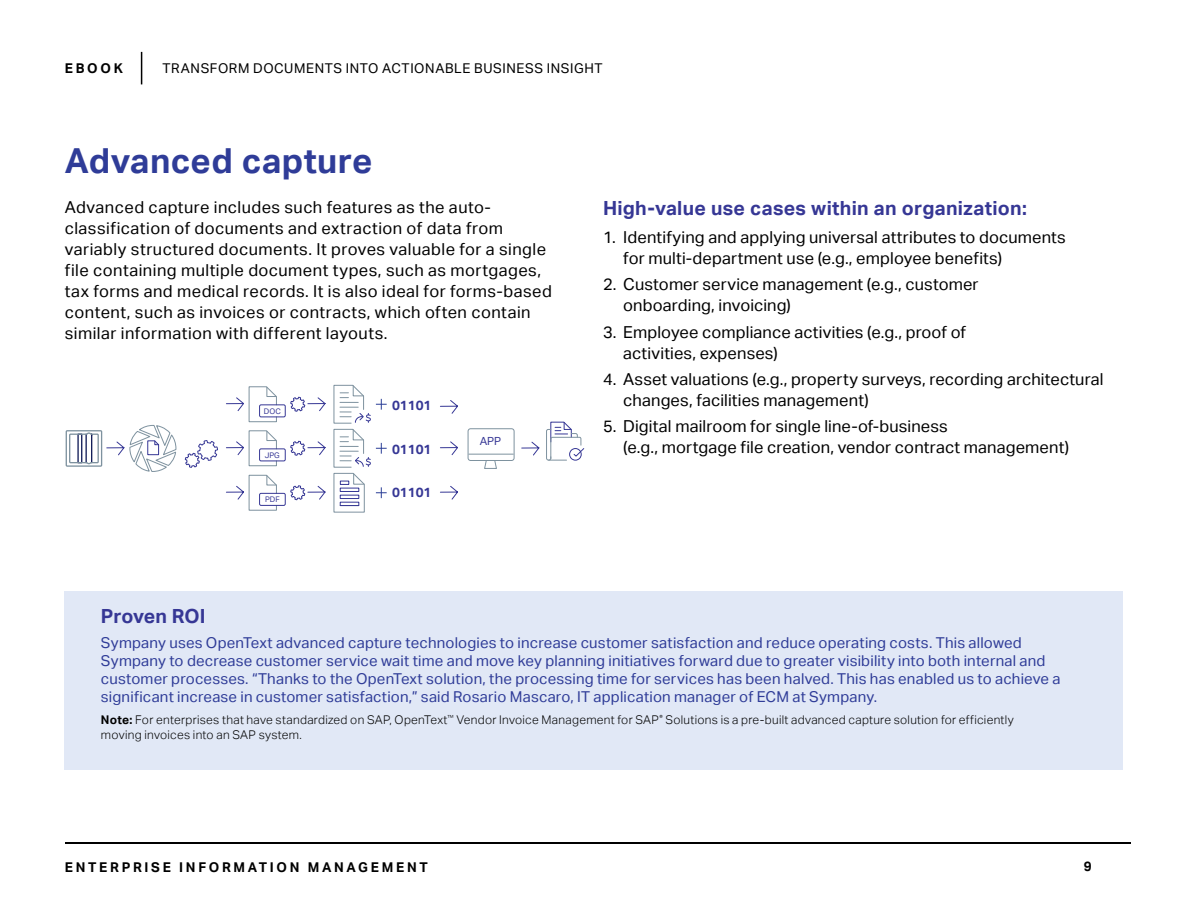
<style>
.page{position:relative;width:1188px;height:918px;background:#fff}
.page>*{position:absolute;margin:0;border:0;box-sizing:border-box;transform-origin:0 0}
.t1{font:700 34.5px "Aktiv Grotesk";letter-spacing:.01em;color:#2f3c98}
.t2{font:700 19.5px "Aktiv Grotesk";letter-spacing:.015em;color:#363795}
.t3{font:700 19.5px "Aktiv Grotesk";letter-spacing:-.005em;color:#363795}
.t4{font:16.5px/21px "Aktiv Grotesk";letter-spacing:.015em;color:#000}
.t5{font:15px/18px "Aktiv Grotesk";letter-spacing:.01em;color:#2f3c98}
.t6{font:13.5px "Aktiv Grotesk";letter-spacing:.045em;color:#000}
.t7{font:700 13.5px "Aktiv Grotesk";letter-spacing:.2em;color:#000}
.t8{font:700 13.35px "Aktiv Grotesk";color:#363795}
.t9{font:300 12px/15px "Aktiv Grotesk";letter-spacing:.025em;color:#000}
.t10{font:11.25px "Aktiv Grotesk";color:#363795}
.t11{font:7.65px "Aktiv Grotesk";color:#363795}
.s1{font-weight:700}
</style>
<div class="page">
<hr style="left:65px;top:842px;width:1065px;height:2px;background:#000">
<hr style="left:141px;top:52px;width:1px;height:32px;background:#000">
<div style="left:468px;top:428px;width:47px;height:33px;border:1px solid #7e929f;border-radius:3px"></div>
<hr style="left:469px;top:454px;width:44px;height:1px;background:#7e929f">
<svg style="left:484px;top:460px;width:13px;height:9px"></svg>
<svg style="left:65px;top:425px;width:112px;height:47px"></svg>
<svg style="left:440px;top:400px;width:18px;height:14px"></svg>
<svg style="left:440px;top:441px;width:18px;height:14px"></svg>
<svg style="left:521px;top:441px;width:19px;height:15px"></svg>
<svg style="left:440px;top:486px;width:18px;height:14px"></svg>
<svg style="left:184px;top:440px;width:34px;height:28px"></svg>
<svg style="left:290px;top:396px;width:36px;height:16px"></svg>
<svg style="left:290px;top:440px;width:36px;height:16px"></svg>
<svg style="left:290px;top:485px;width:36px;height:16px"></svg>
<svg style="left:226px;top:386px;width:51px;height:37px"></svg>
<div style="left:259px;top:404px;width:27px;height:13px;border:1px solid #363795;border-radius:2px"></div>
<svg style="left:226px;top:430px;width:51px;height:37px"></svg>
<div style="left:259px;top:448px;width:27px;height:13px;border:1px solid #363795;border-radius:2px"></div>
<svg style="left:226px;top:474px;width:51px;height:37px"></svg>
<div style="left:259px;top:493px;width:27px;height:13px;border:1px solid #363795;border-radius:2px"></div>
<svg style="left:333px;top:385px;width:54px;height:128px"></svg>
<svg style="left:546px;top:421px;width:39px;height:40px"></svg>
<div style="left:65px;top:591px;width:1058px;height:179px;background:#e1e8f6"></div>
<p class="t7" style="left:65px;top:60px;width:59px">EBOOK</p>
<p class="t6" style="left:163px;top:60px;width:442px">TRANSFORM DOCUMENTS INTO ACTIONABLE BUSINESS INSIGHT</p>
<h1 class="t1" style="left:65px;top:141px;width:309px">Advanced capture</h1>
<p class="t4" style="left:65px;top:197px;width:489px">Advanced capture includes such features as the auto&shy;classification of documents and extraction of data from variably structured documents. It proves valuable for a single file containing multiple document types, such as mortgages, tax forms and medical records. It is also ideal for forms-based content, such as invoices or contracts, which often contain similar information with different layouts.</p>
<p class="t2" style="left:603px;top:197px;width:425px">High-value use cases within an organization:</p>
<p class="t4" style="left:623px;top:227px;width:444px;text-indent:-20px">1. Identifying and applying universal attributes to documents for multi-department use (e.g., employee benefits)</p>
<p class="t4" style="left:623px;top:274px;width:357px;text-indent:-20px">2. Customer service management (e.g., customer onboarding, invoicing)</p>
<p class="t4" style="left:623px;top:321px;width:344px;text-indent:-20px">3. Employee compliance activities (e.g., proof of activities, expenses)</p>
<p class="t4" style="left:623px;top:369px;width:482px;text-indent:-20px">4. Asset valuations (e.g., property surveys, recording architectural changes, facilities management)</p>
<p class="t4" style="left:623px;top:416px;width:447px;text-indent:-20px">5. Digital mailroom for single line-of-business<br>(e.g., mortgage file creation, vendor contract management)</p>
<p class="t8" style="left:392px;top:397px;width:41px">01101</p>
<p class="t8" style="left:392px;top:442px;width:41px">01101</p>
<p class="t8" style="left:392px;top:484px;width:41px">01101</p>
<p class="t11" style="left:264px;top:407px;width:18px">DOC</p>
<p class="t11" style="left:265px;top:451px;width:16px">JPG</p>
<p class="t11" style="left:265px;top:495px;width:16px">PDF</p>
<p class="t10" style="left:480px;top:434px;width:23px">APP</p>
<p class="t3" style="left:101px;top:605px;width:106px">Proven ROI</p>
<p class="t5" style="left:101px;top:633px;width:961px">Sympany uses OpenText advanced capture technologies to increase customer satisfaction and reduce operating costs. This allowed Sympany to decrease customer service wait time and move key planning initiatives forward due to greater visibility into both internal and customer processes. “Thanks to the OpenText solution, the processing time for services has been halved. This has enabled us to achieve a significant increase in customer satisfaction,” said Rosario Mascaro, IT application manager of ECM at Sympany.</p>
<p class="t9" style="left:101px;top:712px;width:914px"><span class="s1">Note:</span> For enterprises that have standardized on SAP, OpenText<sup>™</sup> Vendor Invoice Management for SAP<sup>®</sup> Solutions is a pre-built advanced capture solution for efficiently moving invoices into an SAP system.</p>
<p class="t7" style="left:65px;top:859px;width:365px">ENTERPRISE INFORMATION MANAGEMENT</p>
<p class="t7" style="left:1084px;top:859px;width:9px">9</p>
</div>
